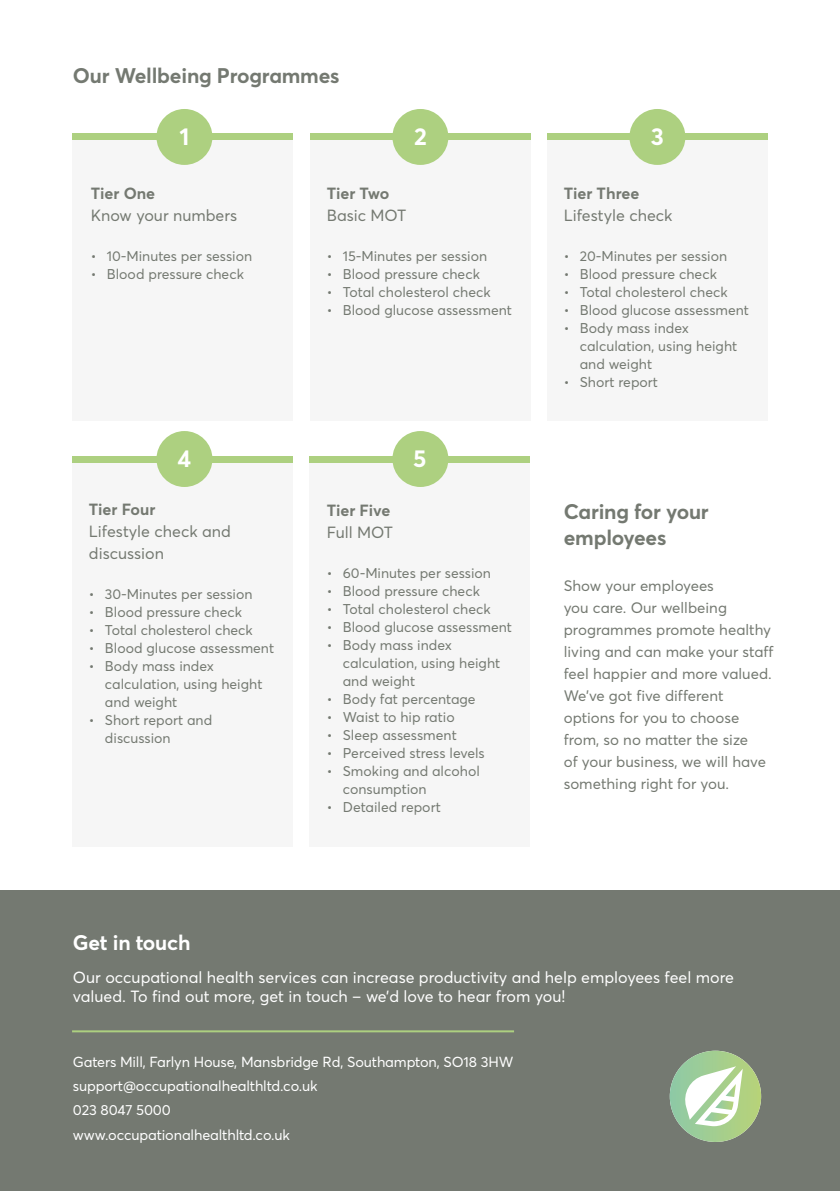
<style>
.page{position:relative;width:840px;height:1191px;background:#fff}
.page>*{position:absolute;margin:0;border:0;box-sizing:border-box;transform-origin:0 0}
.t1{font:700 24.2px "Averta";color:#fff}
.t2{font:700 21px/26px "Averta";letter-spacing:-.01em;color:#747971}
.t3{font:700 21px "Averta";letter-spacing:-.01em;color:#fff}
.t4{font:16px/19.2px "Averta";color:#fff}
.t5{font:16px/22px "Averta";color:#747971}
.t6{font:700 16px "Averta";color:#747971}
.t7{font:15px/22px "Averta";color:#747971}
.t8{font:14.4px/24.2px "Averta";letter-spacing:-.01em;color:#fff}
.t9{font:14px/18px "Averta";color:#747971}
</style>
<div class="page">
<div style="left:72px;top:134px;width:221px;height:287px;background:#f6f6f6"></div>
<div style="left:310px;top:134px;width:220px;height:287px;background:#f6f6f6"></div>
<div style="left:546px;top:134px;width:221px;height:287px;background:#f6f6f6"></div>
<div style="left:72px;top:134px;width:221px;height:6px;background:#add080"></div>
<div style="left:310px;top:134px;width:220px;height:6px;background:#add080"></div>
<div style="left:546px;top:134px;width:221px;height:6px;background:#add080"></div>
<div style="left:0;top:891px;width:839px;height:300px;background:#747971"></div>
<svg style="left:669px;top:1050px;width:93px;height:92px"></svg>
<hr style="left:72px;top:1030px;width:441px;height:2px;background:#add080">
<div style="left:72px;top:456px;width:221px;height:390px;background:#f6f6f6"></div>
<div style="left:309px;top:456px;width:221px;height:390px;background:#f6f6f6"></div>
<div style="left:72px;top:456px;width:221px;height:6px;background:#add080"></div>
<div style="left:309px;top:456px;width:221px;height:6px;background:#add080"></div>
<div style="left:156px;top:431px;width:56px;height:56px;background:#add080;border-radius:50%"></div>
<div style="left:156px;top:109px;width:56px;height:56px;background:#add080;border-radius:50%"></div>
<div style="left:392px;top:431px;width:56px;height:56px;background:#add080;border-radius:50%"></div>
<div style="left:392px;top:109px;width:56px;height:56px;background:#add080;border-radius:50%"></div>
<div style="left:629px;top:109px;width:56px;height:56px;background:#add080;border-radius:50%"></div>
<h2 class="t2" style="left:73px;top:62px;width:268px">Our Wellbeing Programmes</h2>
<h1 class="t1" style="left:179px;top:121px;width:11px">1</h1>
<h1 class="t1" style="left:414px;top:121px;width:14px">2</h1>
<p class="t6" style="left:91px;top:183px;width:66px">Tier One</p>
<p class="t5" style="left:91px;top:204px;width:148px">Know your numbers</p>
<p class="t9" style="left:91px;top:247px;width:163px">• 10-Minutes per session</p>
<p class="t9" style="left:91px;top:265px;width:155px">• Blood pressure check</p>
<p class="t6" style="left:326px;top:183px;width:64px">Tier Two</p>
<p class="t5" style="left:326px;top:204px;width:81px">Basic MOT</p>
<p class="t9" style="left:326px;top:247px;width:162px">• 15-Minutes per session</p>
<p class="t9" style="left:326px;top:265px;width:155px">• Blood pressure check</p>
<p class="t9" style="left:326px;top:283px;width:165px">• Total cholesterol check</p>
<p class="t9" style="left:326px;top:301px;width:187px">• Blood glucose assessment</p>
<h1 class="t1" style="left:177px;top:443px;width:15px">4</h1>
<h1 class="t1" style="left:413px;top:443px;width:15px">5</h1>
<p class="t6" style="left:89px;top:499px;width:68px">Tier Four</p>
<p class="t5" style="left:89px;top:520px;width:143px">Lifestyle check and discussion</p>
<p class="t9" style="left:89px;top:585px;width:165px">• 30-Minutes per session</p>
<p class="t9" style="left:89px;top:603px;width:155px">• Blood pressure check</p>
<p class="t9" style="left:89px;top:621px;width:165px">• Total cholesterol check</p>
<p class="t9" style="left:89px;top:639px;width:187px">• Blood glucose assessment</p>
<p class="t9" style="left:105px;top:657px;width:159px;text-indent:-16px">• Body mass index calculation, using height and weight</p>
<p class="t9" style="left:105px;top:711px;width:109px;text-indent:-16px">• Short report and discussion</p>
<h2 class="t3" style="left:73px;top:929px;width:119px">Get in touch</h2>
<p class="t6" style="left:326px;top:500px;width:65px">Tier Five</p>
<p class="t5" style="left:326px;top:521px;width:68px">Full MOT</p>
<p class="t9" style="left:326px;top:563px;width:166px">• 60-Minutes per session</p>
<p class="t9" style="left:326px;top:581px;width:155px">• Blood pressure check</p>
<p class="t9" style="left:326px;top:599px;width:165px">• Total cholesterol check</p>
<p class="t9" style="left:326px;top:617px;width:187px">• Blood glucose assessment</p>
<p class="t9" style="left:342px;top:635px;width:159px;text-indent:-16px">• Body mass index calculation, using height and weight</p>
<p class="t9" style="left:326px;top:689px;width:150px">• Body fat percentage</p>
<p class="t9" style="left:326px;top:707px;width:129px">• Waist to hip ratio</p>
<p class="t9" style="left:326px;top:725px;width:131px">• Sleep assessment</p>
<p class="t9" style="left:326px;top:743px;width:159px">• Perceived stress levels</p>
<p class="t9" style="left:342px;top:761px;width:138px;text-indent:-16px">• Smoking and alcohol consumption</p>
<p class="t9" style="left:326px;top:797px;width:115px">• Detailed report</p>
<h1 class="t1" style="left:650px;top:121px;width:15px">3</h1>
<p class="t6" style="left:563px;top:183px;width:77px">Tier Three</p>
<p class="t5" style="left:563px;top:204px;width:110px">Lifestyle check</p>
<p class="t9" style="left:563px;top:247px;width:165px">• 20-Minutes per session</p>
<p class="t9" style="left:563px;top:265px;width:155px">• Blood pressure check</p>
<p class="t9" style="left:563px;top:283px;width:165px">• Total cholesterol check</p>
<p class="t9" style="left:563px;top:301px;width:187px">• Blood glucose assessment</p>
<p class="t9" style="left:579px;top:319px;width:159px;text-indent:-16px">• Body mass index calculation, using height and weight</p>
<p class="t9" style="left:563px;top:373px;width:96px">• Short report</p>
<h2 class="t2" style="left:563px;top:499px;width:146px">Caring for your employees</h2>
<p class="t7" style="left:563px;top:575px;width:211px">Show your employees<br>you care. Our wellbeing programmes promote healthy living and can make your staff feel happier and more valued.<br>We’ve got five different options for you to choose from, so no matter the size<br>of your business, we will have something right for you.</p>
<p class="t4" style="left:73px;top:967px;width:662px">Our occupational health services can increase productivity and help employees feel more valued. To find out more, get in touch – we’d love to hear from you!</p>
<p class="t8" style="left:73px;top:1049px;width:442px">Gaters Mill, Farlyn House, Mansbridge Rd, Southampton, SO18 3HW support@occupationalhealthltd.co.uk<br>023 8047 5000<br>www.occupationalhealthltd.co.uk</p>
</div>
